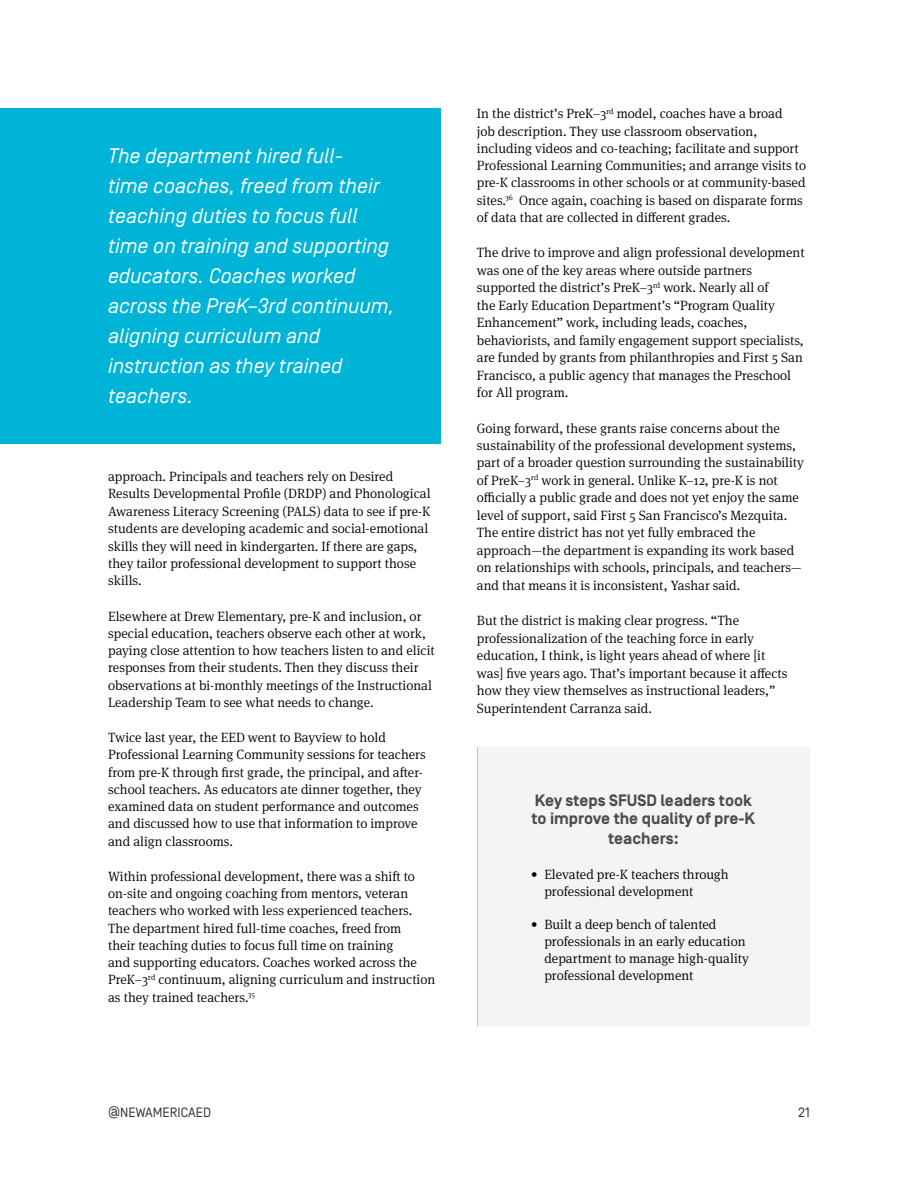
<style>
.page{position:relative;width:918px;height:1188px;background:#fff}
.page>*{position:absolute;margin:0;border:0;box-sizing:border-box;transform-origin:0 0}
.t1{font:italic 21px/30px "Simplon BP Regular";color:#fff}
.t2{font:700 16.5px/18px "Simplon BP";color:#4f4b4c}
.t3{font:300 13.5px/17.4px "Meta Serif OT";color:#000}
.t4{font:13.5px "Simplon BP Regular";color:#333233}
</style>
<div class="page">
<div style="left:0;top:108px;width:441px;height:336px;background:#00b4d7"></div>
<div style="left:477px;top:747px;width:333px;height:279px;background:#f5f4f4"></div>
<hr style="left:477px;top:747px;width:1px;height:279px;background:#c2bfbf">
<p class="t1" style="left:108px;top:141px;width:288px">The department hired full-<br>time coaches, freed from their teaching duties to focus full time on training and supporting educators. Coaches worked across the PreK–3rd continuum, aligning curriculum and instruction as they trained teachers.</p>
<p class="t3" style="left:108px;top:468px;width:324px">approach. Principals and teachers rely on Desired Results Developmental Profile (DRDP) and Phonological Awareness Literacy Screening (PALS) data to see if pre-K students are developing academic and social-emotional skills they will need in kindergarten. If there are gaps, they tailor professional development to support those skills.</p>
<p class="t3" style="left:108px;top:607px;width:328px">Elsewhere at Drew Elementary, pre-K and inclusion, or special education, teachers observe each other at work, paying close attention to how teachers listen to and elicit responses from their students. Then they discuss their observations at bi-monthly meetings of the Instructional Leadership Team to see what needs to change.</p>
<p class="t3" style="left:108px;top:729px;width:319px">Twice last year, the EED went to Bayview to hold Professional Learning Community sessions for teachers from pre-K through first grade, the principal, and after&shy;school teachers. As educators ate dinner together, they examined data on student performance and outcomes and discussed how to use that information to improve and align classrooms.</p>
<p class="t3" style="left:108px;top:868px;width:329px">Within professional development, there was a shift to on-site and ongoing coaching from mentors, veteran teachers who worked with less experienced teachers.<br>The department hired full-time coaches, freed from<br>their teaching duties to focus full time on training<br>and supporting educators. Coaches worked across the PreK–3<sup>rd</sup> continuum, aligning curriculum and instruction as they trained teachers.<sup>35</sup></p>
<p class="t3" style="left:477px;top:105px;width:331px">In the district’s PreK–3<sup>rd</sup> model, coaches have a broad<br>job description. They use classroom observation, including videos and co-teaching; facilitate and support Professional Learning Communities; and arrange visits to pre-K classrooms in other schools or at community-based sites.<sup>36</sup> Once again, coaching is based on disparate forms of data that are collected in different grades.</p>
<p class="t3" style="left:477px;top:244px;width:329px">The drive to improve and align professional development was one of the key areas where outside partners supported the district’s PreK–3<sup>rd</sup> work. Nearly all of<br>the Early Education Department’s “Program Quality Enhancement” work, including leads, coaches, behaviorists, and family engagement support specialists, are funded by grants from philanthropies and First 5 San Francisco, a public agency that manages the Preschool for All program.</p>
<p class="t3" style="left:477px;top:419px;width:329px">Going forward, these grants raise concerns about the sustainability of the professional development systems, part of a broader question surrounding the sustainability of PreK–3<sup>rd</sup> work in general. Unlike K–12, pre-K is not officially a public grade and does not yet enjoy the same level of support, said First 5 San Francisco’s Mezquita.<br>The entire district has not yet fully embraced the approach—the department is expanding its work based on relationships with schools, principals, and teachers— and that means it is inconsistent, Yashar said.</p>
<p class="t3" style="left:477px;top:612px;width:312px">But the district is making clear progress. “The professionalization of the teaching force in early education, I think, is light years ahead of where [it was] five years ago. That’s important because it affects how they view themselves as instructional leaders,” Superintendent Carranza said.</p>
<p class="t2" style="left:531px;top:792px;width:225px">Key steps SFUSD leaders took to improve the quality of pre-K</p>
<p class="t2" style="left:608px;top:830px;width:72px">teachers:</p>
<p class="t3" style="left:544px;top:866px;width:186px;text-indent:-14px">• Elevated pre-K teachers through professional development</p>
<p class="t3" style="left:544px;top:915px;width:206px;text-indent:-14px">• Built a deep bench of talented professionals in an early education department to manage high-quality professional development</p>
<p class="t4" style="left:108px;top:1104px;width:104px">@NEWAMERICAED</p>
<p class="t4" style="left:798px;top:1104px;width:13px">21</p>
</div>
